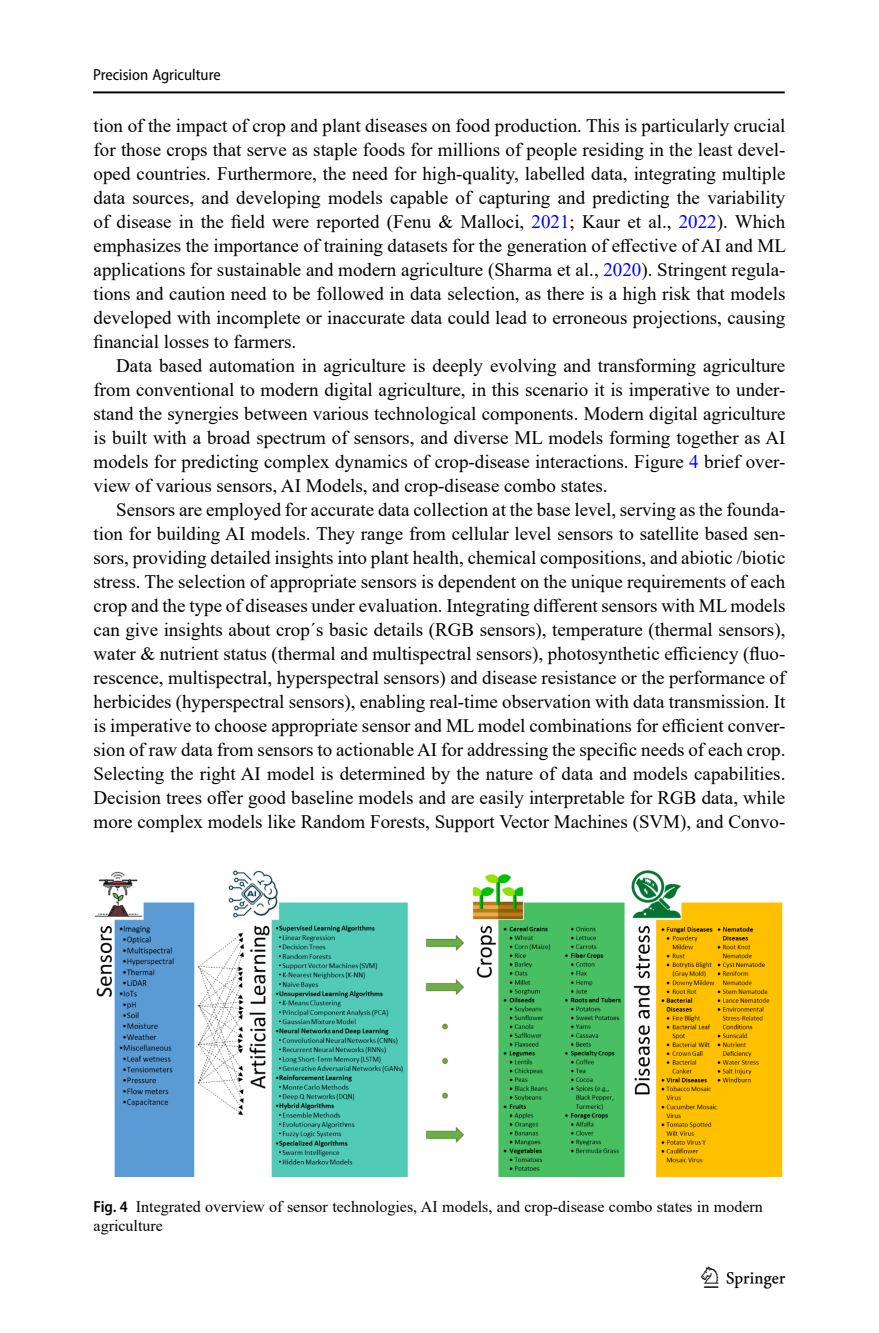
<style>
.page{position:relative;width:879px;height:1333px;background:#fff}
.page>*{position:absolute;margin:0;border:0;box-sizing:border-box;transform-origin:0 0}
.t1{font:30px "Springnew";color:#000}
.Body_Text_Indent{font:19px/24px "Times New Roman";color:#000;text-align:justify}
.Body_Text{font:19px/24px "Times New Roman";color:#000;text-align:justify}
.Figure_Caption{font:16px/18.4px "Times New Roman";color:#000}
.t2{font:semi-condensed 16px "Myriad Pro";color:#000}
.s1{color:#00f}
.s2{font-family:"Myriad Pro";font-weight:600;font-stretch:semi-condensed}
</style>
<div class="page">
<hr style="left:93px;top:91px;width:692px;height:2px;background:#000">
<img style="left:94px;top:870px;width:689px;height:306px">
<p class="t2" style="left:93px;top:65px;width:129px">Precision Agriculture</p>
<p class="Body_Text" style="left:94px;top:113px;width:694px">tion of the impact of crop and plant diseases on food production. This is particularly crucial for those crops that serve as staple foods for millions of people residing in the least devel&shy;oped countries. Furthermore, the need for high-quality, labelled data, integrating multiple data sources, and developing models capable of capturing and predicting the variability of disease in the field were reported (Fenu &amp; Malloci, <span class="s1">2021</span>; Kaur et al., <span class="s1">2022</span>). Which emphasizes the importance of training datasets for the generation of effective of AI and ML applications for sustainable and modern agriculture (Sharma et al., <span class="s1">2020</span>). Stringent regula&shy;tions and caution need to be followed in data selection, as there is a high risk that models developed with incomplete or inaccurate data could lead to erroneous projections, causing financial losses to farmers.</p>
<p class="Body_Text_Indent" style="left:94px;top:353px;width:693px;text-indent:23px">Data based automation in agriculture is deeply evolving and transforming agriculture from conventional to modern digital agriculture, in this scenario it is imperative to under&shy;stand the synergies between various technological components. Modern digital agriculture is built with a broad spectrum of sensors, and diverse ML models forming together as AI models for predicting complex dynamics of crop-disease interactions. Figure <span class="s1">4</span> brief over&shy;view of various sensors, AI Models, and crop-disease combo states.</p>
<p class="Body_Text_Indent" style="left:94px;top:497px;width:693px;text-indent:23px">Sensors are employed for accurate data collection at the base level, serving as the founda&shy;tion for building AI models. They range from cellular level sensors to satellite based sen&shy;sors, providing detailed insights into plant health, chemical compositions, and abiotic /biotic stress. The selection of appropriate sensors is dependent on the unique requirements of each crop and the type of diseases under evaluation. Integrating different sensors with ML models can give insights about crop´s basic details (RGB sensors), temperature (thermal sensors), water &amp; nutrient status (thermal and multispectral sensors), photosynthetic efficiency (fluo&shy;rescence, multispectral, hyperspectral sensors) and disease resistance or the performance of herbicides (hyperspectral sensors), enabling real-time observation with data transmission. It is imperative to choose appropriate sensor and ML model combinations for efficient conver&shy;sion of raw data from sensors to actionable AI for addressing the specific needs of each crop.<br>Selecting the right AI model is determined by the nature of data and models capabilities.<br>Decision trees offer good baseline models and are easily interpretable for RGB data, while more complex models like Random Forests, Support Vector Machines (SVM), and Convo-</p>
<p class="Figure_Caption" style="left:94px;top:1197px;width:671px"><span class="s2">Fig. 4</span> Integrated overview of sensor technologies, AI models, and crop-disease combo states in modern agriculture</p>
<h1 class="t1" style="left:704px;top:1260px;width:83px">1 3</h1>
</div>
